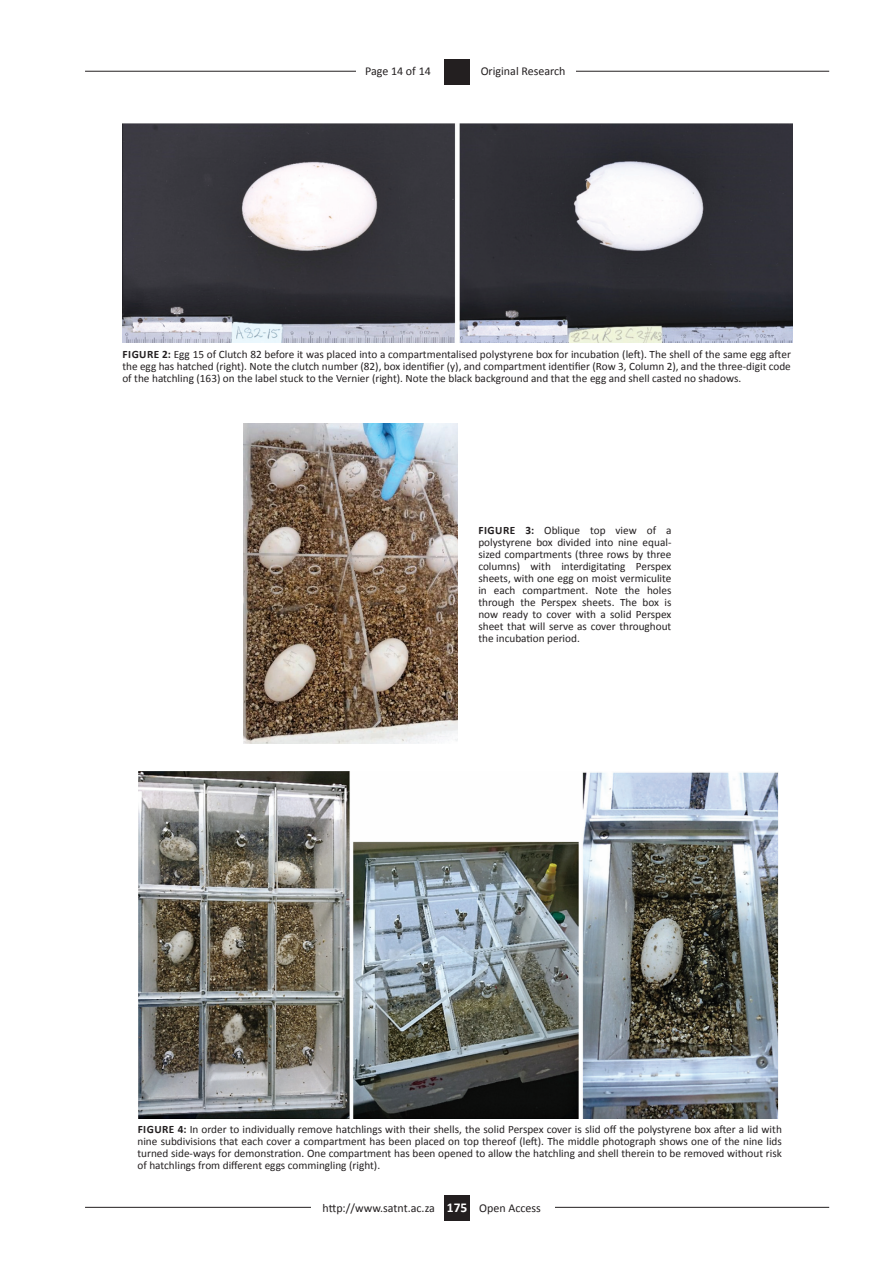
<style>
.page{position:relative;width:893px;height:1263px;background:#fff}
.page>*{position:absolute;margin:0;border:0;box-sizing:border-box;transform-origin:0 0}
.t1{font:12px "Calibri";color:#231f20}
.t2{font:11.25px/12px "Calibri";color:#231f20;text-align:justify}
.t3{font:700 11.25px "Calibri";color:#231f20}
.s1{font-weight:700}
.s2{font-weight:700;font-size:13.5px;color:#fff}
</style>
<div class="page">
<hr style="left:85px;top:1207px;width:744px;height:1px;background:#231f20">
<div style="left:311px;top:1195px;width:244px;height:30px;background:#fff"></div>
<div style="left:444px;top:1195px;width:26px;height:25px;background:#231f20"></div>
<img style="left:243px;top:424px;width:215px;height:319px">
<img style="left:122px;top:123px;width:670px;height:220px">
<img style="left:138px;top:771px;width:640px;height:347px">
<hr style="left:85px;top:71px;width:744px;height:1px;background:#231f20">
<div style="left:356px;top:59px;width:220px;height:30px;background:#fff"></div>
<div style="left:444px;top:59px;width:26px;height:25px;background:#231f20"></div>
<p class="t1" style="left:365px;top:63px;width:67px">Page 14 of 14</p>
<p class="t1" style="left:481px;top:63px;width:86px">Original Research</p>
<p class="t2" style="left:122px;top:348px;width:670px"><span class="s1">FIGURE 2:</span> Egg 15 of Clutch 82 before it was placed into a compartmentalised polystyrene box for incubation (left). The shell of the same egg after the egg has hatched (right). Note the clutch number (82), box identifier (y), and compartment identifier (Row 3, Column 2), and the three-digit code of the hatchling (163) on the label stuck to the Vernier (right). Note the black background and that the egg and shell casted no shadows.</p>
<p class="t2" style="left:478px;top:524px;width:195px;text-indent:47px"><span class="s1">3:</span> Oblique top view of a polystyrene box divided into nine equal&shy;sized compartments (three rows by three columns) with interdigitating Perspex sheets, with one egg on moist vermiculite in each compartment. Note the holes through the Perspex sheets. The box is now ready to cover with a solid Perspex sheet that will serve as cover throughout the incubation period.</p>
<p class="t3" style="left:479px;top:523px;width:31px">FIGURE</p>
<p class="t2" style="left:137px;top:1123px;width:646px"><span class="s1">FIGURE 4:</span> In order to individually remove hatchlings with their shells, the solid Perspex cover is slid off the polystyrene box after a lid with nine subdivisions that each cover a compartment has been placed on top thereof (left). The middle photograph shows one of the nine lids turned side-ways for demonstration. One compartment has been opened to allow the hatchling and shell therein to be removed without risk of hatchlings from different eggs commingling (right).</p>
<p class="t1" style="left:323px;top:1200px;width:220px">http://www.satnt.ac.za <span class="s2">175</span> Open Access</p>
</div>
